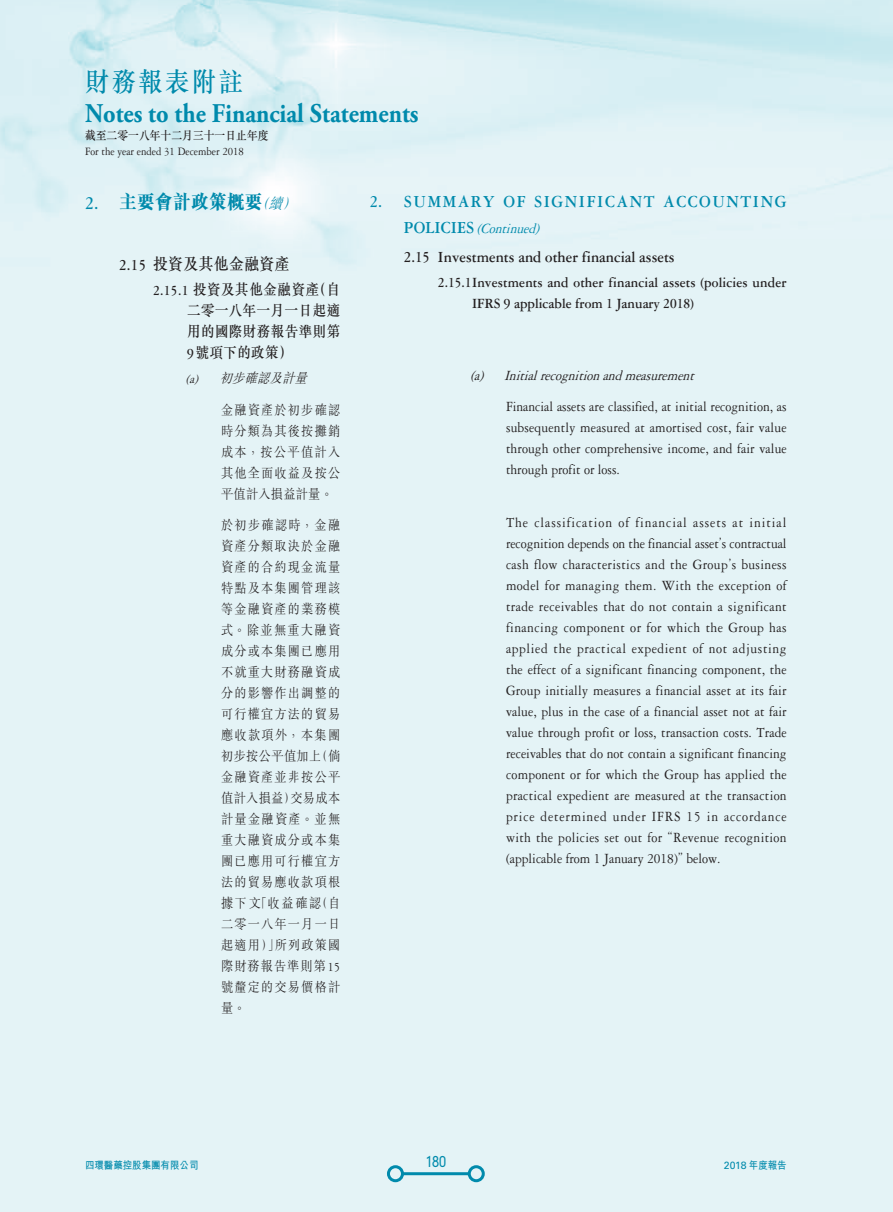
<style>
.page{position:relative;width:893px;height:1212px;background:#fff}
.page>*{position:absolute;margin:0;border:0;box-sizing:border-box;transform-origin:0 0}
.t1{font:700 27px "Adobe Garamond Pro";color:#008aac;scale:.9 1}
.t2{font:500 27px "M Sung HK";letter-spacing:.1em;color:#008aac;scale:.9 1}
._8__標題-C{font:800 19.5px "M Sung HK";letter-spacing:.025em;color:#008aac;scale:.9 1}
._3__標題{font:700 18px "Garamond 3 LT Std";letter-spacing:.095em;color:#008aac;scale:.9 1}
._4__副標題{font:700 16.5px "Garamond 3 LT Std";color:#231f20;scale:.9 1}
._9__副標題-C{font:500 16.5px "M Sung HK";letter-spacing:.025em;color:#231f20;scale:.9 1}
._1__內文{font:15px/21px "Garamond 3 LT Std";letter-spacing:.005em;color:#231f20;text-align:justify;scale:.9 1}
._5__副副標題{font:700 15px/21px "Garamond 3 LT Std";letter-spacing:.01em;color:#231f20;scale:.9 1}
._10__副副標題-C{font:500 15px/21px "M Sung HK";letter-spacing:.035em;color:#231f20;text-align:justify;scale:.9 1}
._1__內文-2{font:italic 15px "Garamond 3 LT Std";color:#231f20;scale:.9 1}
._3__標題-2{font:italic 15px "Garamond 3 LT Std";color:#008aac;scale:.9 1}
.t3{font:300 15px "DIN Neuzeit Grotesk Std";color:#008aac;scale:.9 1}
._6__內文-C{font:300 13.5px/21px "M Sung HK";letter-spacing:.1em;color:#231f20;text-align:justify;scale:.9 1}
._6__內文-C-2{font:italic 300 13.5px "M Sung HK";color:#231f20;scale:.9 1}
.t4{font:12px "Garamond 3 LT Std";color:#231f20;scale:.9 1}
.t5{font:500 12px "M Sung HK";color:#231f20;scale:.9 1}
.t6{font:700 10.5px "M Hei HK";color:#008aac;scale:.9 1}
.t7{font:10.5px "Univers LT Std";color:#008aac}
.s1{font-weight:700;font-style:normal;font-size:18px}
.s2{font-family:"Garamond 3 LT Std";font-weight:700}
.s3{font-weight:300;font-style:italic;font-size:15px}
.s4{font-family:"Garamond 3 LT Std";font-weight:400}
.s5{font-family:"M Hei HK";font-weight:700}
</style>
<div class="page">
<img style="left:0;top:0;width:893px;height:1212px">
<div style="left:468px;top:1165px;width:17px;height:17px;border:3px solid #008aac;border-radius:50%"></div>
<hr style="left:402px;top:1172px;width:68px;height:3px;background:#008aac">
<div style="left:387px;top:1165px;width:17px;height:17px;border:3px solid #008aac;border-radius:50%"></div>
<h1 class="t2" style="left:85px;top:63px;width:177px">財務報表附註</h1>
<h1 class="t1" style="left:85px;top:98px;width:372px">Notes to the Financial Statements</h1>
<p class="t5" style="left:85px;top:127px;width:205px">截至二零一八年十二月三十一日止年度</p>
<p class="t4" style="left:85px;top:145px;width:178px">For the year ended 31 December 2018</p>
<p class="_3__標題" style="left:370px;top:192px;width:464px">2. SUMMARY OF SIGNIFICANT ACCOUNTING</p>
<p class="_3__標題-2" style="left:404px;top:220px;width:156px"><span class="s1">P O L I C I E S</span> (Continued)</p>
<p class="_4__副標題" style="left:404px;top:248px;width:302px">2.15 Investments and other financial assets</p>
<p class="_5__副副標題" style="left:472px;top:272px;width:351px;text-indent:-34px">2.15.1 Investments and other financial assets (policies under<br>IFRS 9 applicable from 1 January 2018)</p>
<p class="_8__標題-C" style="left:85px;top:192px;width:241px"><span class="s2">2.</span> 主要會計政策概要<span class="s3">（續）</span></p>
<p class="_9__副標題-C" style="left:119px;top:252px;width:191px"><span class="s2">2.15</span> 投資及其他金融資產</p>
<p class="_10__副副標題-C" style="left:187px;top:278px;width:172px;text-indent:-34px"><span class="s2">2.15.1</span> 投資及其他金融資產（自二零一八年一月一日起適用的國際財務報告準則第<span class="s2">9</span>號項下的政策）</p>
<p class="_6__內文-C-2" style="left:186px;top:369px;width:141px"><span class="s4">(a)</span> 初步確認及計量</p>
<p class="_6__內文-C" style="left:221px;top:398px;width:134px">金融資產於初步確認時分類為其後按攤銷成本，按公平值計入其他全面收益及按公平值計入損益計量。</p>
<p class="_6__內文-C" style="left:221px;top:514px;width:134px">於初步確認時，金融資產分類取決於金融資產的合約現金流量特點及本集團管理該等金融資產的業務模式。除並無重大融資成分或本集團已應用不就重大財務融資成分的影響作出調整的可行權宜方法的貿易應收款項外，本集團初步按公平值加上（倘金融資產並非按公平值計入損益）交易成本計量金融資產。並無重大融資成分或本集團已應用可行權宜方法的貿易應收款項根據下文「收益確認（自二零一八年一月一日起適用）」所列政策國際財務報告準則第<span class="s4">15</span>號釐定的交易價格計量。</p>
<p class="_1__內文-2" style="left:470px;top:367px;width:255px">(a) Initialrecognitionandmeasurement</p>
<p class="_1__內文" style="left:506px;top:396px;width:313px">Financial assets are classified, at initial recognition, as subsequently measured at amortised cost, fair value through other comprehensive income, and fair value through profit or loss.</p>
<p class="_1__內文" style="left:506px;top:512px;width:314px">The classification of financial assets at initial recognition depends on the financial asset’s contractual cash flow characteristics and the Group’s business model for managing them. With the exception of trade receivables that do not contain a significant financing component or for which the Group has applied the practical expedient of not adjusting the effect of a significant financing component, the Group initially measures a financial asset at its fair value, plus in the case of a financial asset not at fair value through profit or loss, transaction costs. Trade receivables that do not contain a significant financing component or for which the Group has applied the practical expedient are measured at the transaction price determined under IFRS 15 in accordance with the policies set out for “Revenue recognition (applicable from 1 January 2018)” below.</p>
<p class="t6" style="left:85px;top:1157px;width:128px">四環醫藥控股集團有限公司</p>
<p class="t3" style="left:426px;top:1152px;width:23px">180</p>
<p class="t7" style="left:724px;top:1159px;width:64px">2018 <span class="s5">年度報告</span></p>
</div>
